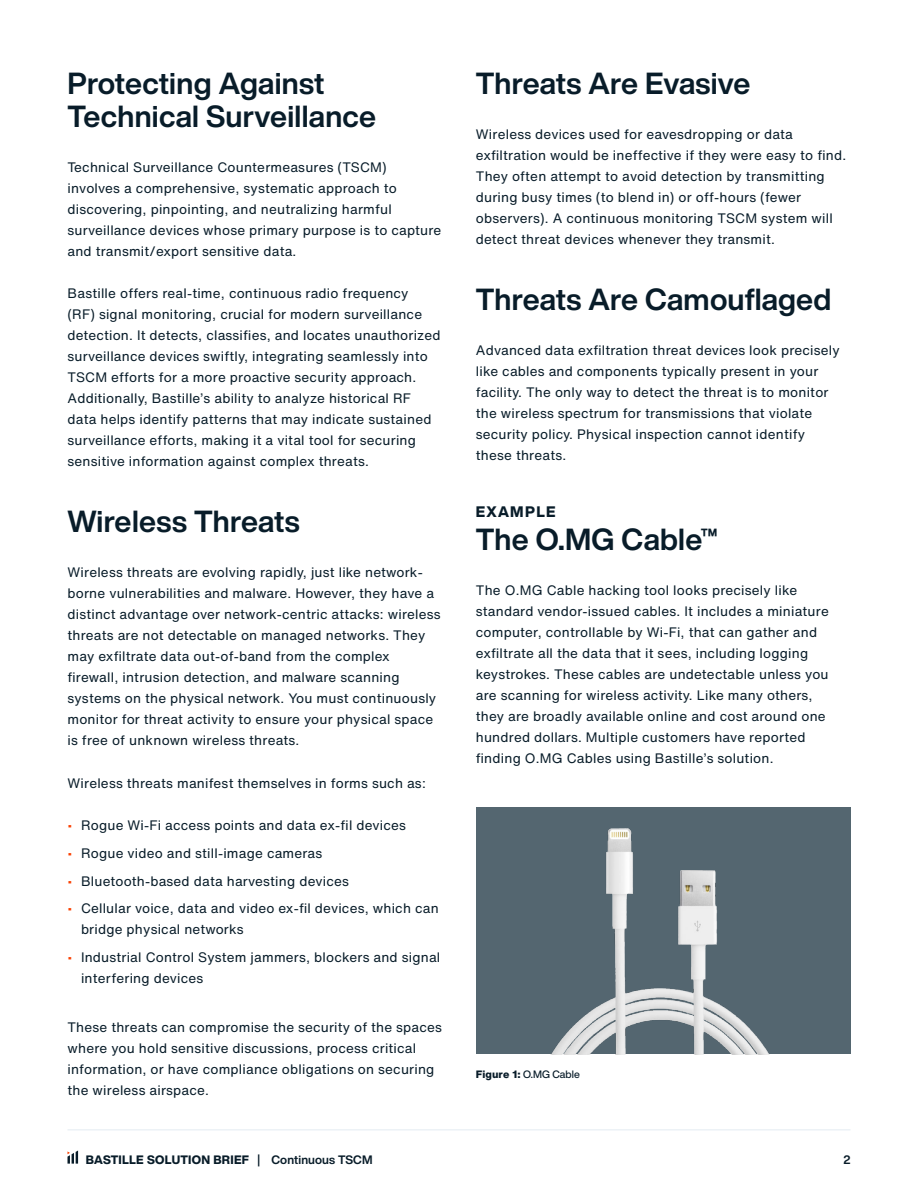
<style>
.page{position:relative;width:918px;height:1188px;background:#fff}
.page>*{position:absolute;margin:0;border:0;box-sizing:border-box;transform-origin:0 0}
.t1{font:700 30px/33px "Helvetica Now Display";letter-spacing:.01em;color:#081c29}
.t2{font:800 15px "Helvetica Now Display";letter-spacing:.09em;color:#081c29}
.t3{font:13.5px/21px "Helvetica Now Text";letter-spacing:.015em;color:#081c29}
.t4{font:800 12px "Helvetica Now Display";letter-spacing:.025em;color:#081c29}
.t5{font:700 12px "Helvetica Now Display";color:#081c29}
.t6{font:500 10.5px "Helvetica Now Display";letter-spacing:.01em;color:#081c29}
.s1{color:#fa4000}
.s2{font-family:"Helvetica Now Text";font-weight:800}
.s3{font-weight:700}
</style>
<div class="page">
<svg style="left:68px;top:1151px;width:10px;height:13px"></svg>
<hr style="left:68px;top:1130px;width:782px;height:1px;background:#e3ebf2">
<div style="left:476px;top:808px;width:374px;height:246px;background:#546670"></div>
<img style="left:551px;top:829px;width:218px;height:225px">
<h1 class="t1" style="left:68px;top:67px;width:310px">Protecting Against<br>Technical Surveillance</h1>
<p class="t3" style="left:68px;top:156px;width:375px">Technical Surveillance Countermeasures (TSCM) involves a comprehensive, systematic approach to discovering, pinpointing, and neutralizing harmful surveillance devices whose primary purpose is to capture and transmit/export sensitive data.</p>
<p class="t3" style="left:68px;top:283px;width:375px">Bastille offers real-time, continuous radio frequency<br>(RF) signal monitoring, crucial for modern surveillance detection. It detects, classifies, and locates unauthorized surveillance devices swiftly, integrating seamlessly into TSCM efforts for a more proactive security approach.<br>Additionally, Bastille’s ability to analyze historical RF data helps identify patterns that may indicate sustained surveillance efforts, making it a vital tool for securing sensitive information against complex threats.</p>
<h1 class="t1" style="left:68px;top:505px;width:234px">Wireless Threats</h1>
<p class="t3" style="left:68px;top:562px;width:375px">Wireless threats are evolving rapidly, just like network&shy;borne vulnerabilities and malware. However, they have a distinct advantage over network-centric attacks: wireless threats are not detectable on managed networks. They may exfiltrate data out-of-band from the complex firewall, intrusion detection, and malware scanning systems on the physical network. You must continuously monitor for threat activity to ensure your physical space is free of unknown wireless threats.</p>
<p class="t3" style="left:68px;top:772px;width:360px">Wireless threats manifest themselves in forms such as:</p>
<p class="t3" style="left:68px;top:814px;width:340px"><span class="s1">•</span> Rogue Wi-Fi access points and data ex-fil devices</p>
<p class="t3" style="left:68px;top:842px;width:256px"><span class="s1">•</span> Rogue video and still-image cameras</p>
<p class="t3" style="left:68px;top:870px;width:283px"><span class="s1">•</span> Bluetooth-based data harvesting devices</p>
<p class="t3" style="left:81px;top:898px;width:359px;text-indent:-14px"><span class="s1">•</span> Cellular voice, data and video ex-fil devices, which can bridge physical networks</p>
<p class="t3" style="left:81px;top:946px;width:361px;text-indent:-14px"><span class="s1">•</span> Industrial Control System jammers, blockers and signal interfering devices</p>
<p class="t3" style="left:68px;top:1016px;width:376px">These threats can compromise the security of the spaces where you hold sensitive discussions, process critical information, or have compliance obligations on securing the wireless airspace.</p>
<h1 class="t1" style="left:476px;top:67px;width:276px">Threats Are Evasive</h1>
<p class="t3" style="left:476px;top:123px;width:372px">Wireless devices used for eavesdropping or data exfiltration would be ineffective if they were easy to find.<br>They often attempt to avoid detection by transmitting during busy times (to blend in) or off-hours (fewer observers). A continuous monitoring TSCM system will detect threat devices whenever they transmit.</p>
<h1 class="t1" style="left:476px;top:283px;width:357px">Threats Are Camouflaged</h1>
<p class="t3" style="left:476px;top:339px;width:365px">Advanced data exfiltration threat devices look precisely like cables and components typically present in your facility. The only way to detect the threat is to monitor the wireless spectrum for transmissions that violate security policy. Physical inspection cannot identify these threats.</p>
<p class="t2" style="left:476px;top:502px;width:81px">EXAMPLE</p>
<h1 class="t1" style="left:476px;top:523px;width:243px">The O.MG Cable™</h1>
<p class="t3" style="left:476px;top:580px;width:354px">The O.MG Cable hacking tool looks precisely like standard vendor-issued cables. It includes a miniature computer, controllable by Wi-Fi, that can gather and exfiltrate all the data that it sees, including logging keystrokes. These cables are undetectable unless you are scanning for wireless activity. Like many others, they are broadly available online and cost around one hundred dollars. Multiple customers have reported finding O.MG Cables using Bastille’s solution.</p>
<p class="t6" style="left:476px;top:1067px;width:106px"><span class="s2">Figure 1:</span> O.MG Cable</p>
<p class="t4" style="left:86px;top:1151px;width:288px">BASTILLE SOLUTION BRIEF <span class="s3">| Continuous TSCM</span></p>
<p class="t5" style="left:843px;top:1151px;width:9px">2</p>
</div>
